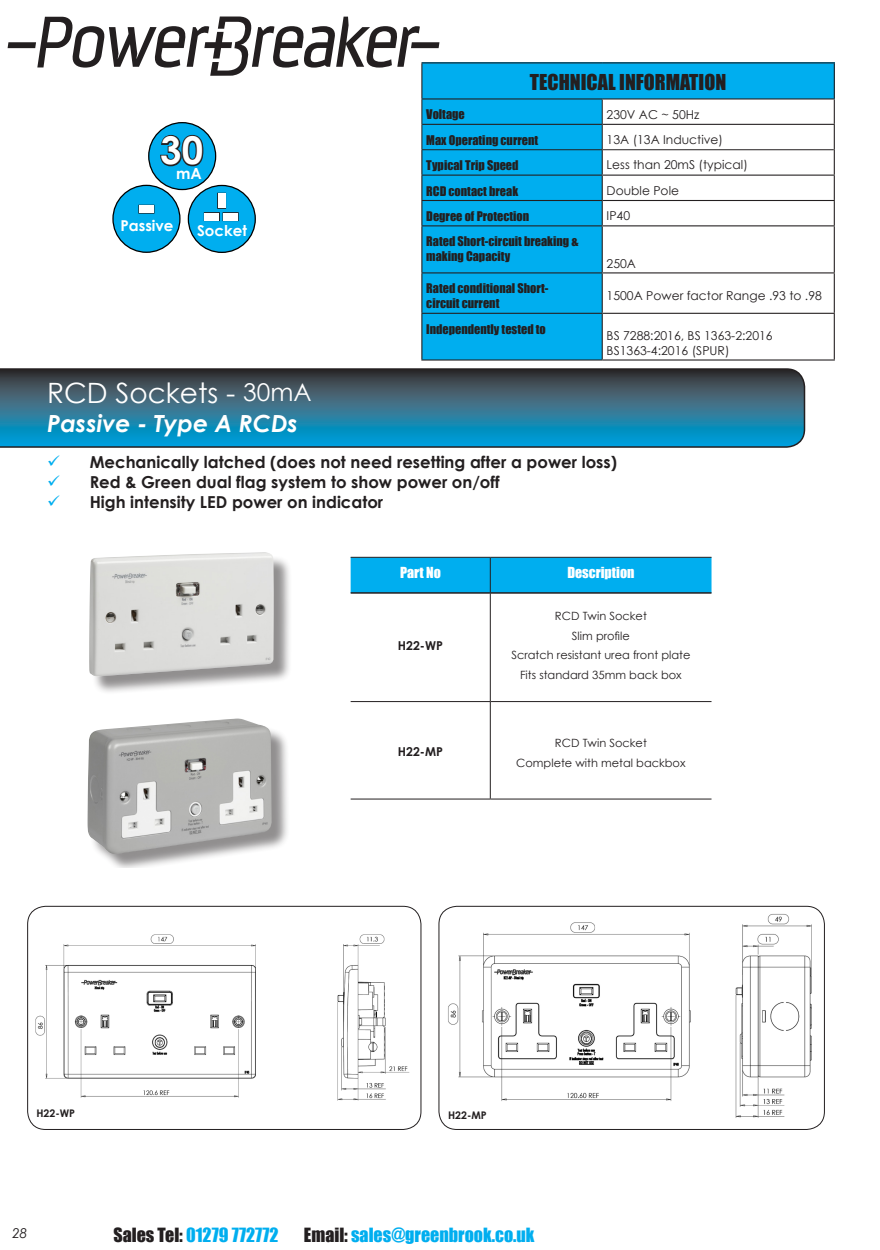
<style>
.page{position:relative;width:880px;height:1250px;background:#fff}
.page>*{position:absolute;margin:0;border:0;box-sizing:border-box;transform-origin:0 0}
.t1{font:700 57.75px "Century Gothic";color:#fff}
.t2{font:700 38.25px "Century Gothic";color:#fff}
.t3{font:28.05px "Century Gothic";color:#fff}
.t4{font:italic 700 23.55px "Century Gothic";color:#fff}
.t5{font:20.1px "Impact";color:#231f20}
.t6{font:18px "Impact";color:#00aeef}
.t7{font:700 16.5px "Century Gothic";color:#231f20}
.t8{font:700 15.3px "Century Gothic";color:#fff}
.t9{font:700 15px "Century Gothic";color:#fff}
.t10{font:13.95px "Impact";color:#fff}
.t11{font:italic 13.5px "Century Gothic";color:#231f20}
.t12{font:12.3px/15px "Impact";color:#231f20}
.t13{font:12.3px "Century Gothic";color:#231f20}
.t14{font:700 12.3px "Century Gothic";color:#231f20}
.t15{font:11.4px "Century Gothic";color:#231f20}
.t16{font:700 10.5px "Century Gothic";color:#231f20}
.s1{font-size:24.45px}
.s2{color:#00aeef}
.s3{color:#231f20}
</style>
<div class="page">
<svg style="left:8px;top:17px;width:431px;height:59px"></svg>
<svg style="left:0;top:368px;width:805px;height:80px;background:#2b6e89"></svg>
<div style="left:422px;top:63px;width:412px;height:36px;background:#00aeef"></div>
<div style="left:422px;top:99px;width:179px;height:260px;background:#00aeef"></div>
<svg style="left:602px;top:99px;width:231px;height:260px"></svg>
<hr style="left:421px;top:62px;width:181px;height:1px;background:#231f20">
<hr style="left:421px;top:63px;width:1px;height:35px;background:#231f20">
<hr style="left:602px;top:62px;width:232px;height:1px;background:#231f20">
<hr style="left:833px;top:63px;width:1px;height:35px;background:#231f20">
<hr style="left:602px;top:98px;width:232px;height:1px;background:#231f20">
<hr style="left:422px;top:124px;width:179px;height:1px;background:#231f20">
<hr style="left:602px;top:124px;width:232px;height:1px;background:#231f20">
<hr style="left:421px;top:174px;width:181px;height:2px;background:#231f20">
<hr style="left:602px;top:174px;width:232px;height:2px;background:#231f20">
<hr style="left:421px;top:200px;width:181px;height:1px;background:#231f20">
<hr style="left:602px;top:200px;width:232px;height:1px;background:#231f20">
<svg style="left:833px;top:99px;width:1px;height:126px"></svg>
<hr style="left:421px;top:225px;width:181px;height:1px;background:#231f20">
<hr style="left:421px;top:226px;width:1px;height:46px;background:#231f20">
<hr style="left:602px;top:225px;width:232px;height:1px;background:#231f20">
<hr style="left:601px;top:226px;width:1px;height:46px;background:#231f20">
<hr style="left:833px;top:226px;width:1px;height:46px;background:#231f20">
<hr style="left:421px;top:272px;width:181px;height:1px;background:#231f20">
<hr style="left:421px;top:273px;width:1px;height:40px;background:#231f20">
<hr style="left:602px;top:272px;width:232px;height:1px;background:#231f20">
<hr style="left:601px;top:273px;width:1px;height:40px;background:#231f20">
<hr style="left:833px;top:273px;width:1px;height:40px;background:#231f20">
<hr style="left:421px;top:313px;width:181px;height:1px;background:#231f20">
<hr style="left:421px;top:314px;width:1px;height:45px;background:#231f20">
<hr style="left:602px;top:313px;width:232px;height:1px;background:#231f20">
<hr style="left:601px;top:314px;width:1px;height:45px;background:#231f20">
<hr style="left:833px;top:314px;width:1px;height:45px;background:#231f20">
<hr style="left:421px;top:359px;width:181px;height:1px;background:#231f20">
<hr style="left:602px;top:359px;width:232px;height:1px;background:#231f20">
<hr style="left:421px;top:149px;width:181px;height:1px;background:#231f20">
<hr style="left:602px;top:149px;width:231px;height:1px;background:#231f20">
<svg style="left:421px;top:99px;width:1px;height:126px"></svg>
<svg style="left:601px;top:99px;width:1px;height:126px"></svg>
<hr style="left:421px;top:98px;width:181px;height:1px;background:#231f20">
<div style="left:91px;top:554px;width:201px;height:141px;background:#231f20;opacity:.5"></div>
<img style="left:89px;top:552px;width:185px;height:124px">
<div style="left:90px;top:721px;width:200px;height:146px;background:#231f20;opacity:.5"></div>
<img style="left:87px;top:718px;width:185px;height:137px">
<div style="left:350px;top:558px;width:361px;height:34px;background:#00aeef"></div>
<hr style="left:490px;top:592px;width:221px;height:1px;background:#231f20">
<hr style="left:350px;top:592px;width:140px;height:1px;background:#231f20">
<hr style="left:350px;top:557px;width:140px;height:1px;background:#231f20">
<hr style="left:490px;top:557px;width:221px;height:1px;background:#231f20">
<hr style="left:350px;top:798px;width:140px;height:1px;background:#231f20">
<hr style="left:490px;top:798px;width:221px;height:1px;background:#231f20">
<hr style="left:490px;top:557px;width:1px;height:36px;background:#231f20">
<hr style="left:490px;top:593px;width:1px;height:108px;background:#231f20">
<hr style="left:490px;top:702px;width:1px;height:96px;background:#231f20">
<hr style="left:350px;top:701px;width:140px;height:1px;background:#231f20">
<hr style="left:490px;top:701px;width:221px;height:1px;background:#231f20">
<img style="left:35px;top:934px;width:375px;height:167px">
<div style="left:27px;top:905px;width:394px;height:224px;border:1px solid #231f20;border-radius:18px"></div>
<img style="left:444px;top:910px;width:380px;height:212px">
<div style="left:438px;top:905px;width:386px;height:224px;border:1px solid #231f20;border-radius:18px"></div>
<div style="left:149px;top:123px;width:67px;height:66px;background:#00aeef;border-radius:50%"></div>
<div style="left:148px;top:122px;width:68px;height:68px;border:1px solid #000;border-radius:50%"></div>
<svg style="left:160px;top:134px;width:44px;height:33px"></svg>
<div style="left:188px;top:185px;width:67px;height:67px;background:#00aeef;border-radius:50%"></div>
<div style="left:188px;top:185px;width:68px;height:68px;border:1px solid #000;border-radius:50%"></div>
<div style="left:204px;top:212px;width:16px;height:9px;border:2px solid #231f20"></div>
<div style="left:222px;top:212px;width:17px;height:9px;border:2px solid #231f20"></div>
<div style="left:217px;top:193px;width:9px;height:16px;border:2px solid #231f20"></div>
<div style="left:113px;top:185px;width:67px;height:67px;background:#00aeef;border-radius:50%"></div>
<div style="left:112px;top:185px;width:68px;height:68px;border:1px solid #000;border-radius:50%"></div>
<div style="left:138px;top:205px;width:16px;height:9px;border:2px solid #231f20"></div>
<p class="t2" style="left:160px;top:126px;width:44px">30</p>
<p class="t8" style="left:176px;top:164px;width:27px">mA</p>
<p class="t1" style="left:134px;top:167px;width:26px">-</p>
<p class="t9" style="left:120px;top:216px;width:55px">Passive</p>
<p class="t1" style="left:179px;top:213px;width:26px;rotate:-90deg">-</p>
<p class="t1" style="left:200px;top:175px;width:45px">--</p>
<p class="t9" style="left:197px;top:221px;width:51px">Socket</p>
<p class="t3" style="left:47px;top:375px;width:266px">RCD Sockets - <span class="s1">30mA</span></p>
<p class="t4" style="left:47px;top:408px;width:252px">Passive - Type A RCDs</p>
<p class="t5" style="left:530px;top:66px;width:198px">TECHNICAL INFORMATION</p>
<p class="t12" style="left:426px;top:107px;width:40px">Voltage</p>
<p class="t13" style="left:606px;top:107px;width:94px">230V AC ~ 50Hz</p>
<p class="t12" style="left:426px;top:132px;width:113px">Max Operating current</p>
<p class="t13" style="left:606px;top:132px;width:118px">13A (13A Inductive)</p>
<p class="t12" style="left:426px;top:157px;width:94px">Typical Trip Speed</p>
<p class="t13" style="left:606px;top:157px;width:143px">Less than 20mS (typical)</p>
<p class="t12" style="left:426px;top:183px;width:93px">RCD contact break</p>
<p class="t13" style="left:606px;top:183px;width:74px">Double Pole</p>
<p class="t12" style="left:426px;top:208px;width:104px">Degree of Protection</p>
<p class="t13" style="left:606px;top:208px;width:25px">IP40</p>
<p class="t12" style="left:426px;top:234px;width:154px">Rated Short-circuit breaking &amp; making Capacity</p>
<p class="t13" style="left:606px;top:256px;width:31px">250A</p>
<p class="t12" style="left:426px;top:281px;width:124px">Rated conditional Short-</p>
<p class="t12" style="left:426px;top:296px;width:75px">circuit current</p>
<p class="t13" style="left:606px;top:288px;width:217px">1500A Power factor Range .93 to .98</p>
<p class="t12" style="left:426px;top:321px;width:121px">Independently tested to</p>
<p class="t13" style="left:606px;top:328px;width:167px">BS 7288:2016, BS 1363-2:2016</p>
<p class="t13" style="left:606px;top:343px;width:124px">BS1363-4:2016 (SPUR)</p>
<p class="t7" style="left:47px;top:451px;width:571px"><span class="s2">✓</span> Mechanically latched (does not need resetting after a power loss)</p>
<p class="t7" style="left:47px;top:471px;width:454px"><span class="s2">✓</span> Red &amp; Green dual flag system to show power on/off</p>
<p class="t7" style="left:47px;top:491px;width:337px"><span class="s2">✓</span> High intensity LED power on indicator</p>
<p class="t10" style="left:400px;top:562px;width:42px">Part No</p>
<p class="t10" style="left:567px;top:562px;width:69px">Description</p>
<p class="t14" style="left:398px;top:638px;width:47px">H22-WP</p>
<p class="t14" style="left:398px;top:743px;width:47px">H22-MP</p>
<p class="t15" style="left:555px;top:609px;width:93px">RCD Twin Socket</p>
<p class="t15" style="left:572px;top:628px;width:59px">Slim profile</p>
<p class="t15" style="left:511px;top:648px;width:180px">Scratch resistant urea front plate</p>
<p class="t15" style="left:520px;top:667px;width:163px">Fits standard 35mm back box</p>
<p class="t15" style="left:555px;top:736px;width:93px">RCD Twin Socket</p>
<p class="t15" style="left:516px;top:755px;width:171px">Complete with metal backbox</p>
<p class="t16" style="left:36px;top:1106px;width:40px">H22-WP</p>
<p class="t16" style="left:448px;top:1108px;width:40px">H22-MP</p>
<p class="t11" style="left:12px;top:1224px;width:16px">28</p>
<h3 class="t6" style="left:113px;top:1220px;width:167px"><span class="s3">Sales Tel:</span> 01279 772772</h3>
<h3 class="t6" style="left:304px;top:1220px;width:232px"><span class="s3">Email:</span> sales@greenbrook.co.uk</h3>
</div>
